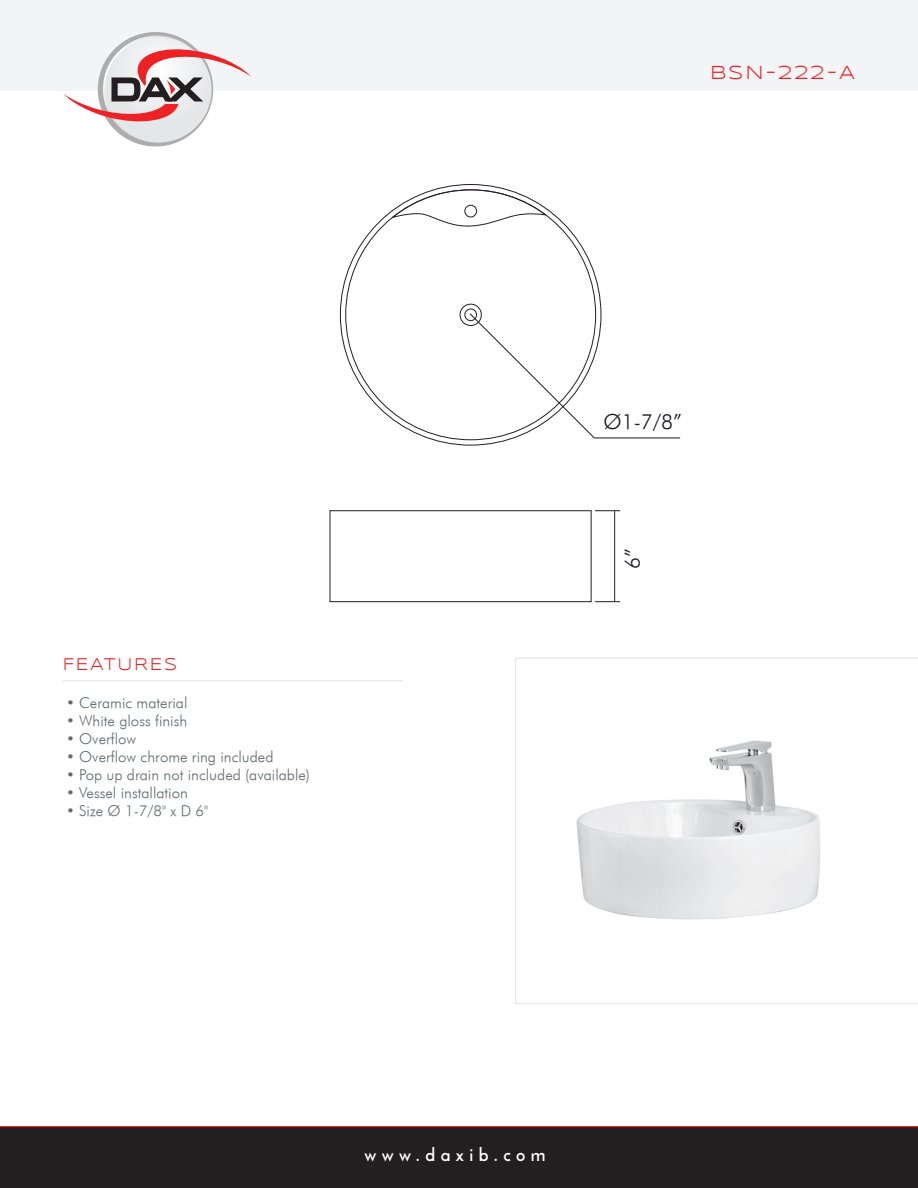
<style>
.page{position:relative;width:918px;height:1188px;background:#fff}
.page>*{position:absolute;margin:0;border:0;box-sizing:border-box;transform-origin:0 0}
.t1{font:italic 20.85px "Futura";color:#191823}
.t2{font:italic 20.85px "Futura";color:#231e25}
.t3{font:19.5px "Syncopate";letter-spacing:.1em;color:#ec2225}
.t4{font:700 18px "Josefin Sans";letter-spacing:.3em;color:#fff}
.t5{font:17.55px "Syncopate";letter-spacing:.1em;color:#ec2225;scale:.96 1}
.t6{font:italic 15px "Futura";color:#636b70}
</style>
<div class="page">
<div style="left:0;top:1127px;width:918px;height:61px;background:#231f20"></div>
<svg style="left:196px;top:1127px;width:526px;height:1px"></svg>
<hr style="left:0;top:1126px;width:918px;height:1px;background:#ec2225">
<div style="left:0;top:0;width:918px;height:90px;background:#f3f4f5"></div>
<svg style="left:64px;top:36px;width:187px;height:107px"></svg>
<svg style="left:515px;top:658px;width:403px;height:346px"></svg>
<div style="left:460px;top:304px;width:22px;height:22px;border:1px solid #231e25;border-radius:50%"></div>
<div style="left:465px;top:309px;width:12px;height:12px;border:1px solid #231e25;border-radius:50%"></div>
<svg style="left:391px;top:189px;width:157px;height:38px"></svg>
<div style="left:330px;top:510px;width:261px;height:92px;border:1px solid #231e25"></div>
<svg style="left:595px;top:510px;width:25px;height:1px"></svg>
<svg style="left:595px;top:601px;width:25px;height:1px"></svg>
<hr style="left:614px;top:511px;width:1px;height:91px;background:#231e25">
<svg style="left:469px;top:313px;width:211px;height:126px"></svg>
<img style="left:538px;top:667px;width:333px;height:333px">
<hr style="left:63px;top:680px;width:340px;height:1px;background:#e4e6e8">
<h2 class="t3" style="left:710px;top:61px;width:147px">BSN-222-A</h2>
<p class="t5" style="left:63px;top:654px;width:121px">FEATURES</p>
<p class="t6" style="left:66px;top:694px;width:123px">• Ceramic material</p>
<p class="t6" style="left:66px;top:712px;width:123px">• White gloss finish</p>
<p class="t6" style="left:66px;top:730px;width:72px">• Overflow</p>
<p class="t6" style="left:66px;top:748px;width:209px">• Overflow chrome ring included</p>
<p class="t6" style="left:66px;top:766px;width:246px">• Pop up drain not included (available)</p>
<p class="t6" style="left:66px;top:784px;width:123px">• Vessel installation</p>
<p class="t6" style="left:66px;top:802px;width:144px">• Size Ø 1-7/8" x D 6"</p>
<h1 class="t1" style="left:604px;top:409px;width:80px">Ø1-7/8”</h1>
<h1 class="t2" style="left:620px;top:569px;width:22px;rotate:-90deg">6”</h1>
<p class="t4" style="left:365px;top:1144px;width:182px">www.daxib.com</p>
</div>
